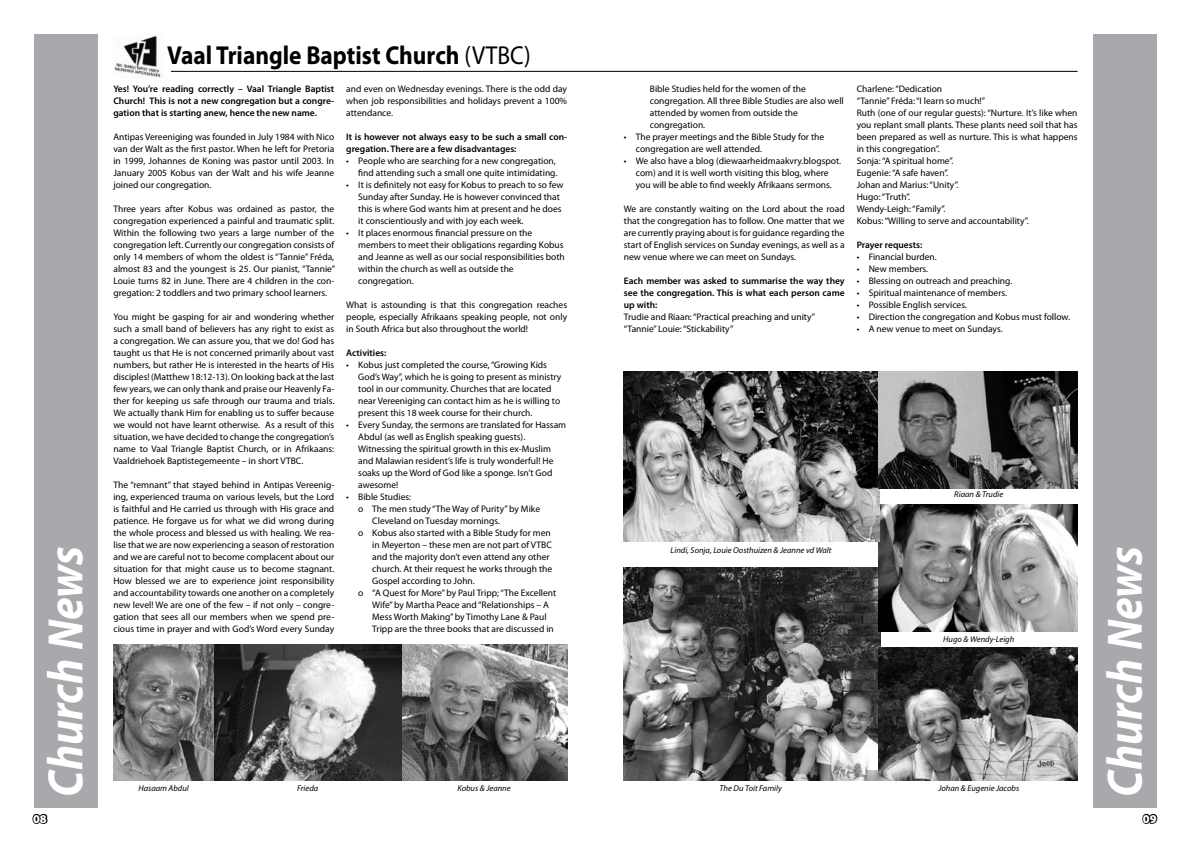
<style>
.page{position:relative;width:1191px;height:842px;background:#fff}
.page>*{position:absolute;margin:0;border:0;box-sizing:border-box;transform-origin:0 0}
.t1{font:italic 700 50px "Myriad Pro";letter-spacing:-.005em;color:#fff;scale:.9 1}
.t2{font:700 26px "Myriad Pro";color:#000;scale:.9 1}
.t3{font:900 12px "Myriad Pro";color:#fff}
.t4{font:9.5px/12px "Myriad Pro";color:#000}
.t5{font:600 9.5px/12px "Myriad Pro";color:#000;text-align:justify}
.t6{font:italic 8.5px "Myriad Pro";color:#000}
.s1{font-weight:400}
</style>
<div class="page">
<svg style="left:32px;top:813px;width:16px;height:11px"></svg>
<svg style="left:1142px;top:813px;width:16px;height:11px"></svg>
<hr style="left:171px;top:71px;width:906px;height:1px;background:#000">
<div style="left:34px;top:34px;width:64px;height:774px;background:#a7a9ac"></div>
<div style="left:1093px;top:34px;width:64px;height:774px;background:#a7a9ac"></div>
<img style="left:114px;top:35px;width:48px;height:43px">
<img style="left:624px;top:568px;width:256px;height:212px">
<img style="left:113px;top:645px;width:284px;height:135px">
<img style="left:879px;top:505px;width:198px;height:126px">
<img style="left:879px;top:648px;width:198px;height:132px">
<img style="left:397px;top:645px;width:170px;height:135px">
<img style="left:624px;top:371px;width:255px;height:170px">
<img style="left:879px;top:371px;width:198px;height:117px">
<h1 class="t1" style="left:33px;top:797px;width:279px;rotate:-90deg">Church News</h1>
<h2 class="t2" style="left:167px;top:38px;width:405px">Vaal Triangle Baptist Church <span class="s1">(VTBC)</span></h2>
<p class="t5" style="left:113px;top:83px;width:222px">Yes! You’re reading correctly – Vaal Triangle Baptist Church! This is not a new congregation but a congre&shy;gation that is starting anew, hence the new name.</p>
<p class="t4" style="left:113px;top:131px;width:222px;text-align:justify">Antipas Vereeniging was founded in July 1984 with Nico van der Walt as the first pastor. When he left for Pretoria in 1999, Johannes de Koning was pastor until 2003. In January 2005 Kobus van der Walt and his wife Jeanne joined our congregation.</p>
<p class="t4" style="left:113px;top:203px;width:223px;text-align:justify">Three years after Kobus was ordained as pastor, the congregation experienced a painful and traumatic split.<br>Within the following two years a large number of the congregation left. Currently our congregation consists of only 14 members of whom the oldest is “Tannie” Fréda, almost 83 and the youngest is 25. Our pianist, “Tannie” Louie turns 82 in June. There are 4 children in the con&shy;gregation: 2 toddlers and two primary school learners.</p>
<p class="t4" style="left:113px;top:311px;width:222px;text-align:justify">You might be gasping for air and wondering whether such a small band of believers has any right to exist as a congregation. We can assure you, that we do! God has taught us that He is not concerned primarily about vast numbers, but rather He is interested in the hearts of His disciples! (Matthew 18:12-13). On looking back at the last few years, we can only thank and praise our Heavenly Fa&shy;ther for keeping us safe through our trauma and trials.<br>We actually thank Him for enabling us to suffer because we would not have learnt otherwise. As a result of this situation, we have decided to change the congregation’s name to Vaal Triangle Baptist Church, or in Afrikaans:<br>Vaaldriehoek Baptistegemeente – in short VTBC.</p>
<p class="t4" style="left:113px;top:479px;width:222px;text-align:justify">The “remnant” that stayed behind in Antipas Vereenig&shy;ing, experienced trauma on various levels, but the Lord is faithful and He carried us through with His grace and patience. He forgave us for what we did wrong during the whole process and blessed us with healing. We rea&shy;lise that we are now experiencing a season of restoration and we are careful not to become complacent about our situation for that might cause us to become stagnant.<br>How blessed we are to experience joint responsibility and accountability towards one another on a completely new level! We are one of the few – if not only – congre&shy;gation that sees all our members when we spend pre&shy;cious time in prayer and with God’s Word every Sunday</p>
<p class="t4" style="left:346px;top:83px;width:222px;text-align:justify">and even on Wednesday evenings. There is the odd day when job responsibilities and holidays prevent a 100% attendance.</p>
<p class="t5" style="left:346px;top:131px;width:222px">It is however not always easy to be such a small con&shy;gregation. There are a few disadvantages:</p>
<p class="t4" style="left:346px;top:155px;width:213px;text-align:right">• People who are searching for a new congregation, find attending such a small one quite intimidating.</p>
<p class="t4" style="left:358px;top:179px;width:207px;text-indent:-12px">• It is definitely not easy for Kobus to preach to so few Sunday after Sunday. He is however convinced that this is where God wants him at present and he does it conscientiously and with joy each week.</p>
<p class="t4" style="left:358px;top:227px;width:208px;text-indent:-12px">• It places enormous financial pressure on the members to meet their obligations regarding Kobus and Jeanne as well as our social responsibilities both within the church as well as outside the congregation.</p>
<p class="t4" style="left:346px;top:299px;width:222px;text-align:justify">What is astounding is that this congregation reaches people, especially Afrikaans speaking people, not only in South Africa but also throughout the world!</p>
<p class="t5" style="left:346px;top:347px;width:42px">Activities:</p>
<p class="t4" style="left:358px;top:359px;width:204px;text-indent:-12px">• Kobus just completed the course,“Growing Kids God’s Way”, which he is going to present as ministry tool in our community. Churches that are located near Vereeniging can contact him as he is willing to present this 18 week course for their church.</p>
<p class="t4" style="left:358px;top:419px;width:209px;text-indent:-12px">• Every Sunday, the sermons are translated for Hassam Abdul (as well as English speaking guests).<br>Witnessing the spiritual growth in this ex-Muslim and Malawian resident’s life is truly wonderful! He soaks up the Word of God like a sponge. Isn’t God awesome!</p>
<p class="t4" style="left:346px;top:491px;width:66px">• Bible Studies:</p>
<p class="t4" style="left:358px;top:503px;width:183px">o The men study “The Way of Purity” by Mike</p>
<p class="t4" style="left:372px;top:515px;width:129px">Cleveland on Tuesday mornings.</p>
<p class="t4" style="left:358px;top:527px;width:194px">o Kobus also started with a Bible Study for men</p>
<p class="t4" style="left:372px;top:539px;width:181px">in Meyerton – these men are not part of VTBC</p>
<p class="t4" style="left:372px;top:551px;width:179px">and the majority don’t even attend any other</p>
<p class="t4" style="left:372px;top:563px;width:181px">church. At their request he works through the</p>
<p class="t4" style="left:372px;top:575px;width:104px">Gospel according to John.</p>
<p class="t4" style="left:358px;top:587px;width:199px">o “A Quest for More” by Paul Tripp; “The Excellent</p>
<p class="t4" style="left:372px;top:599px;width:178px">Wife” by Martha Peace and “Relationships – A</p>
<p class="t4" style="left:372px;top:611px;width:176px">Mess Worth Making” by Timothy Lane &amp; Paul</p>
<p class="t4" style="left:372px;top:623px;width:183px">Tripp are the three books that are discussed in</p>
<p class="t6" style="left:138px;top:782px;width:52px">Hasaam Abdul</p>
<p class="t6" style="left:297px;top:782px;width:23px">Frieda</p>
<p class="t6" style="left:457px;top:782px;width:55px">Kobus &amp; Jeanne</p>
<p class="t4" style="left:650px;top:83px;width:195px">Bible Studies held for the women of the congregation. All three Bible Studies are also well attended by women from outside the congregation.</p>
<p class="t4" style="left:636px;top:131px;width:190px;text-indent:-12px">• The prayer meetings and the Bible Study for the congregation are well attended.</p>
<p class="t4" style="left:624px;top:155px;width:219px;text-align:center">• We also have a blog (diewaarheidmaakvry.blogspot. com) and it is well worth visiting this blog, where<br>you will be able to find weekly Afrikaans sermons.</p>
<p class="t4" style="left:624px;top:203px;width:222px;text-align:justify">We are constantly waiting on the Lord about the road that the congregation has to follow. One matter that we are currently praying about is for guidance regarding the start of English services on Sunday evenings, as well as a new venue where we can meet on Sundays.</p>
<p class="t5" style="left:624px;top:275px;width:222px">Each member was asked to summarise the way they see the congregation. This is what each person came up with:</p>
<p class="t4" style="left:624px;top:311px;width:193px">Trudie and Riaan: “Practical preaching and unity” “Tannie” Louie: “Stickability”</p>
<p class="t4" style="left:856px;top:83px;width:222px">Charlene: “Dedication<br>“Tannie” Fréda: “I learn so much!”<br>Ruth (one of our regular guests): “Nurture. It’s like when you replant small plants. These plants need soil that has been prepared as well as nurture. This is what happens in this congregation”.<br>Sonja: “A spiritual home”.<br>Eugenie: “A safe haven”.<br>Johan and Marius: “Unity”.<br>Hugo: “Truth”.<br>Wendy-Leigh: “Family”.<br>Kobus: “Willing to serve and accountability”.</p>
<p class="t5" style="left:856px;top:239px;width:67px">Prayer requests:</p>
<p class="t4" style="left:856px;top:251px;width:82px">• Financial burden.</p>
<p class="t4" style="left:856px;top:263px;width:73px">• New members.</p>
<p class="t4" style="left:856px;top:275px;width:157px">• Blessing on outreach and preaching.</p>
<p class="t4" style="left:856px;top:287px;width:152px">• Spiritual maintenance of members.</p>
<p class="t4" style="left:856px;top:299px;width:112px">• Possible English services.</p>
<p class="t4" style="left:856px;top:311px;width:215px">• Direction the congregation and Kobus must follow.</p>
<p class="t4" style="left:856px;top:323px;width:147px">• A new venue to meet on Sundays.</p>
<p class="t6" style="left:670px;top:544px;width:162px">Lindi, Sonja, Louie Oosthuizen &amp; Jeanne vd Walt</p>
<p class="t6" style="left:719px;top:782px;width:64px">The Du Toit Family</p>
<p class="t6" style="left:954px;top:489px;width:51px">Riaan &amp; Trudie</p>
<p class="t6" style="left:943px;top:634px;width:73px">Hugo &amp; Wendy-Leigh</p>
<p class="t6" style="left:938px;top:782px;width:82px">Johan &amp; Eugenie Jacobs</p>
<h1 class="t1" style="left:1092px;top:797px;width:279px;rotate:-90deg">Church News</h1>
<p class="t3" style="left:33px;top:812px;width:15px">08</p>
<p class="t3" style="left:1143px;top:812px;width:15px">09</p>
</div>
